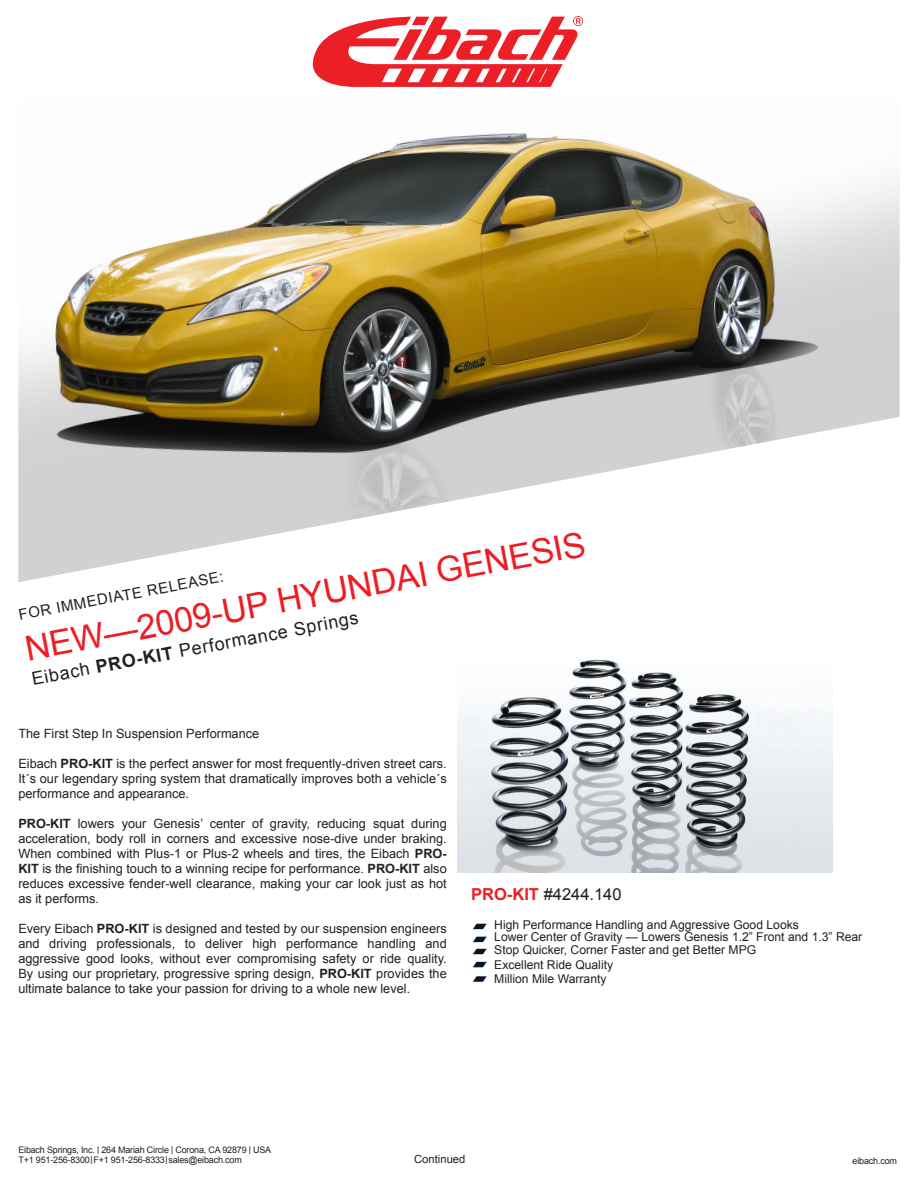
<style>
.page{position:relative;width:918px;height:1188px;background:#fff}
.page>*{position:absolute;margin:0;border:0;box-sizing:border-box;transform-origin:0 0}
.Performance_Control{font:34.5px "Arial";color:#ee1d23}
.Performance_Control-2{font:18px "Arial";color:#231f20}
.justified_product_te{font:16.5px "Arial";color:#231f20}
.Performance_Control-3{font:15px "Arial";color:#231f20}
.justified_product_te-2{font:12.75px/15px "Arial";color:#231f20;text-align:justify}
.Paragraph_Style_3{font:12.15px "Arial";color:#231f20}
.Performance_Control-4{font:12.15px "Arial";color:#231f20}
.Performance_Control-5{font:11.25px "Arial";color:#231f20}
.t1{font:9px "Arial";letter-spacing:-.02em;color:#231f20}
.s1{font-weight:700}
.s2{font-weight:700;color:#ee1d23}
.s3{font-size:10.95px}
</style>
<div class="page">
<img style="left:18px;top:133px;width:882px;height:279px">
<svg style="left:18px;top:412px;width:882px;height:556px"></svg>
<svg style="left:313px;top:16px;width:270px;height:71px"></svg>
<img style="left:458px;top:620px;width:374px;height:253px">
<svg style="left:473px;top:924px;width:14px;height:5px"></svg>
<svg style="left:473px;top:937px;width:14px;height:5px"></svg>
<svg style="left:473px;top:976px;width:14px;height:6px"></svg>
<svg style="left:473px;top:962px;width:14px;height:5px"></svg>
<svg style="left:473px;top:949px;width:14px;height:5px"></svg>
<p class="Performance_Control" style="left:22px;top:628px;width:571px;rotate:-11deg">NEW—2009-UP HYUNDAI GENESIS</p>
<p class="Performance_Control-3" style="left:17px;top:606px;width:210px;rotate:-11deg">FOR IMMEDIATE RELEASE:</p>
<p class="Performance_Control-2" style="left:30px;top:668px;width:333px;rotate:-11deg">Eibach <span class="s1">PRO-KIT</span> Performance Springs</p>
<p class="justified_product_te-2" style="left:18px;top:726px;width:242px">The First Step In Suspension Performance</p>
<p class="justified_product_te-2" style="left:18px;top:756px;width:430px">Eibach <span class="s1">PRO-KIT</span> is the perfect answer for most frequently-driven street cars.<br>It´s our legendary spring system that dramatically improves both a vehicle´s performance and appearance.</p>
<p class="justified_product_te-2" style="left:18px;top:816px;width:430px"><span class="s1">PRO-KIT</span> lowers your Genesis’ center of gravity, reducing squat during acceleration, body roll in corners and excessive nose-dive under braking.<br>When combined with Plus-1 or Plus-2 wheels and tires, the Eibach <span class="s1">PRO-KIT</span> is the finishing touch to a winning recipe for performance. <span class="s1">PRO-KIT</span> also reduces excessive fender-well clearance, making your car look just as hot as it performs.</p>
<p class="justified_product_te-2" style="left:18px;top:921px;width:430px">Every Eibach <span class="s1">PRO-KIT</span> is designed and tested by our suspension engineers and driving professionals, to deliver high performance handling and aggressive good looks, without ever compromising safety or ride quality.<br>By using our proprietary, progressive spring design, <span class="s1">PRO-KIT</span> provides the ultimate balance to take your passion for driving to a whole new level.</p>
<p class="justified_product_te" style="left:471px;top:884px;width:152px"><span class="s2">PRO-KIT</span> #4244.140</p>
<p class="Paragraph_Style_3" style="left:494px;top:916px;width:306px">High Performance Handling and Aggressive Good Looks</p>
<p class="Paragraph_Style_3" style="left:494px;top:929px;width:370px">Lower Center of Gravity — Lowers Genesis 1.2” Front and 1.3” Rear</p>
<p class="Paragraph_Style_3" style="left:494px;top:942px;width:264px">Stop Quicker, Corner Faster and get Better MPG</p>
<p class="Performance_Control-4" style="left:494px;top:957px;width:120px">Excellent Ride Quality</p>
<p class="Performance_Control-4" style="left:494px;top:971px;width:114px">Million Mile Warranty</p>
<p class="t1" style="left:18px;top:1144px;width:254px">Eibach Springs, Inc. <span class="s3">I</span> 264 Mariah Circle <span class="s3">I</span> Corona, CA 92879 <span class="s3">I</span> USA</p>
<p class="t1" style="left:18px;top:1154px;width:225px">T+1 951-256-8300 <span class="s3">I</span>F+1 951-256-8333 <span class="s3">I</span> sales@eibach.com</p>
<p class="Performance_Control-5" style="left:414px;top:1152px;width:53px">Continued</p>
<p class="t1" style="left:853px;top:1155px;width:46px">eibach.com</p>
</div>
